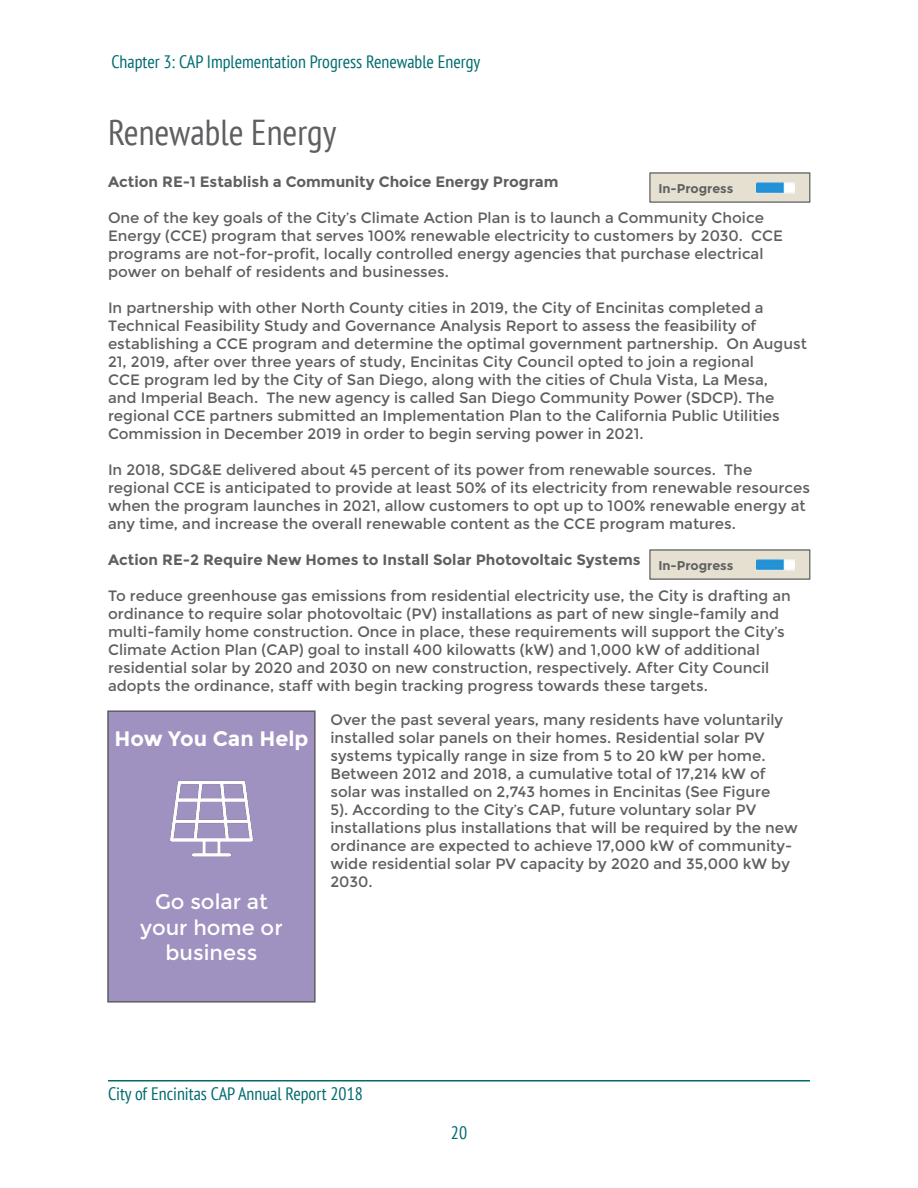
<style>
.page{position:relative;width:918px;height:1188px;background:#fff}
.page>*{position:absolute;margin:0;border:0;box-sizing:border-box;transform-origin:0 0}
.Main_Headers{font:condensed 36px "PT Sans";color:#5f5f62}
.HYCH{font:21px/25.2px "Montserrat";color:#fff;text-align:center}
.HYCH-2{font:700 21px "Montserrat";color:#fff}
.Running_Headers{font:condensed 18px "PT Sans";color:#006b6e}
.Body{font:15px/18px "Montserrat";color:#5f5f62}
.Body-2{font:700 15px "Montserrat";color:#5f5f62}
.Action_Title{font:700 12.75px "Montserrat";color:#5f5f62}
</style>
<div class="page">
<hr style="left:108px;top:1080px;width:702px;height:2px;background:#006b6e">
<div style="left:107px;top:710px;width:209px;height:293px;background:#9f91c0;border:2px solid #5f5f62"></div>
<img style="left:170px;top:781px;width:84px;height:76px">
<div style="left:650px;top:173px;width:160px;height:29px;background:#e6e0d1;border:1px solid #5f5f62"></div>
<img style="left:757px;top:183px;width:38px;height:10px">
<div style="left:650px;top:550px;width:160px;height:29px;background:#e6e0d1;border:1px solid #5f5f62"></div>
<img style="left:757px;top:560px;width:38px;height:10px">
<p class="Running_Headers" style="left:111px;top:50px;width:371px">Chapter 3: CAP Implementation Progress Renewable Energy</p>
<p class="Main_Headers" style="left:108px;top:109px;width:230px">Renewable Energy</p>
<p class="Body-2" style="left:108px;top:173px;width:452px">Action RE-1 Establish a Community Choice Energy Program</p>
<p class="Body" style="left:108px;top:209px;width:677px">One of the key goals of the City’s Climate Action Plan is to launch a Community Choice Energy (CCE) program that serves 100% renewable electricity to customers by 2030. CCE programs are not-for-profit, locally controlled energy agencies that purchase electrical power on behalf of residents and businesses.</p>
<p class="Body" style="left:108px;top:299px;width:700px">In partnership with other North County cities in 2019, the City of Encinitas completed a Technical Feasibility Study and Governance Analysis Report to assess the feasibility of establishing a CCE program and determine the optimal government partnership. On August 21, 2019, after over three years of study, Encinitas City Council opted to join a regional<br>CCE program led by the City of San Diego, along with the cities of Chula Vista, La Mesa,<br>and Imperial Beach. The new agency is called San Diego Community Power (SDCP). The regional CCE partners submitted an Implementation Plan to the California Public Utilities Commission in December 2019 in order to begin serving power in 2021.</p>
<p class="Body" style="left:108px;top:461px;width:703px">In 2018, SDG&amp;E delivered about 45 percent of its power from renewable sources. The regional CCE is anticipated to provide at least 50% of its electricity from renewable resources when the program launches in 2021, allow customers to opt up to 100% renewable energy at any time, and increase the overall renewable content as the CCE program matures.</p>
<p class="Body-2" style="left:108px;top:551px;width:534px">Action RE-2 Require New Homes to Install Solar Photovoltaic Systems</p>
<p class="Body" style="left:108px;top:587px;width:684px">To reduce greenhouse gas emissions from residential electricity use, the City is drafting an ordinance to require solar photovoltaic (PV) installations as part of new single-family and multi-family home construction. Once in place, these requirements will support the City’s Climate Action Plan (CAP) goal to install 400 kilowatts (kW) and 1,000 kW of additional residential solar by 2020 and 2030 on new construction, respectively. After City Council adopts the ordinance, staff with begin tracking progress towards these targets.</p>
<p class="Action_Title" style="left:658px;top:181px;width:77px">In-Progress</p>
<p class="Action_Title" style="left:658px;top:558px;width:77px">In-Progress</p>
<p class="HYCH-2" style="left:114px;top:726px;width:196px">How You Can Help</p>
<p class="HYCH" style="left:140px;top:890px;width:144px">Go solar at your home or business</p>
<p class="Body" style="left:330px;top:711px;width:469px">Over the past several years, many residents have voluntarily installed solar panels on their homes. Residential solar PV systems typically range in size from 5 to 20 kW per home.<br>Between 2012 and 2018, a cumulative total of 17,214 kW of solar was installed on 2,743 homes in Encinitas (See Figure<br>5). According to the City’s CAP, future voluntary solar PV installations plus installations that will be required by the new ordinance are expected to achieve 17,000 kW of community&shy;wide residential solar PV capacity by 2020 and 35,000 kW by 2030.</p>
<p class="Running_Headers" style="left:108px;top:1082px;width:256px">City of Encinitas CAP Annual Report 2018</p>
<p class="Running_Headers" style="left:451px;top:1121px;width:18px">20</p>
</div>
